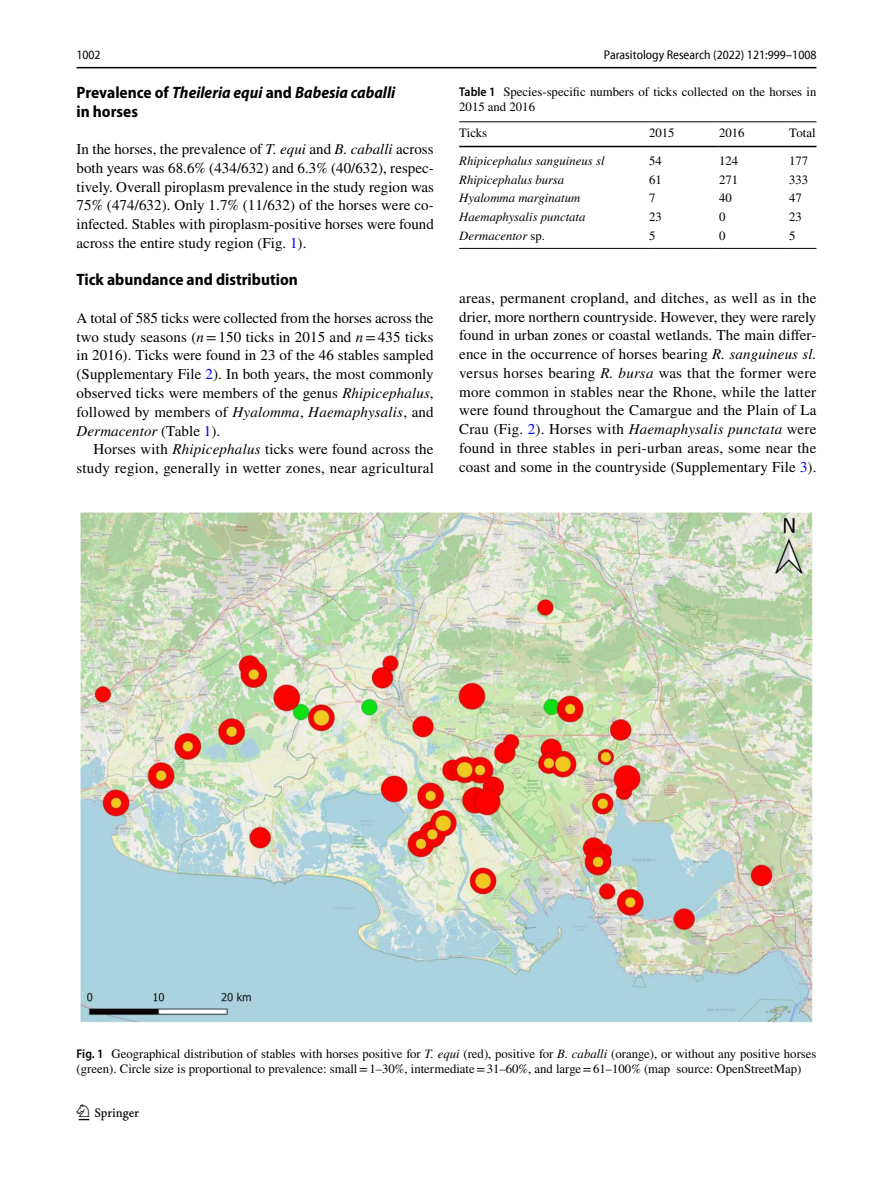
<style>
.page{position:relative;width:893px;height:1187px;background:#fff}
.page>*{position:absolute;margin:0;border:0;box-sizing:border-box;transform-origin:0 0}
.t1{font:22.5px "Springnew Regular 2";color:#000}
.t2{font:italic 700 semi-condensed 16.5px/18.8px "Myriad Pro";color:#000}
.t3{font:700 semi-condensed 16.5px "Myriad Pro";color:#000}
.t4{font:15px/18.8px "STIX";letter-spacing:.01em;color:#000;text-align:justify}
.t5{font:12.75px/15px "STIX";color:#000}
.t6{font:italic 12.75px "STIX";color:#000}
.t7{font:semi-condensed 12.75px "Myriad Pro Unic";color:#000}
.s1{font-style:normal}
.s2{font-style:italic}
.s3{color:#00f}
.s4{font-family:"Myriad Pro";font-weight:600;font-stretch:semi-condensed}
</style>
<div class="page">
<hr style="left:77px;top:67px;width:739px;height:1px;background:#000">
<img style="left:81px;top:512px;width:731px;height:510px">
<hr style="left:459px;top:121px;width:190px;height:1px;background:#000">
<hr style="left:459px;top:146px;width:190px;height:1px;background:#000">
<hr style="left:649px;top:121px;width:70px;height:1px;background:#000">
<hr style="left:649px;top:146px;width:70px;height:1px;background:#000">
<hr style="left:719px;top:121px;width:70px;height:1px;background:#000">
<hr style="left:719px;top:146px;width:70px;height:1px;background:#000">
<svg style="left:789px;top:121px;width:27px;height:1px"></svg>
<svg style="left:789px;top:146px;width:27px;height:1px"></svg>
<hr style="left:459px;top:248px;width:190px;height:1px;background:#000">
<hr style="left:649px;top:248px;width:70px;height:1px;background:#000">
<hr style="left:719px;top:248px;width:70px;height:1px;background:#000">
<svg style="left:789px;top:248px;width:27px;height:1px"></svg>
<p class="t7" style="left:76px;top:50px;width:26px">1002</p>
<p class="t2" style="left:77px;top:82px;width:320px"><span class="s1">Prevalence of</span> Theileria equi <span class="s1">and</span> Babesia caballi <span class="s1">in horses</span></p>
<p class="t4" style="left:77px;top:141px;width:359px">In the horses, the prevalence of <span class="s2">T. equi</span> and <span class="s2">B. caballi</span> across both years was 68.6% (434/632) and 6.3% (40/632), respec&shy;tively. Overall piroplasm prevalence in the study region was 75% (474/632). Only 1.7% (11/632) of the horses were co&shy;infected. Stables with piroplasm-positive horses were found across the entire study region (Fig. <span class="s3">1</span>).</p>
<p class="t3" style="left:77px;top:271px;width:223px">Tick abundance and distribution</p>
<p class="t4" style="left:77px;top:309px;width:359px">A total of 585 ticks were collected from the horses across the two study seasons (<span class="s2">n</span>=150 ticks in 2015 and <span class="s2">n</span>=435 ticks in 2016). Ticks were found in 23 of the 46 stables sampled (Supplementary File <span class="s3">2</span>). In both years, the most commonly observed ticks were members of the genus <span class="s2">Rhipicephalus</span>, followed by members of <span class="s2">Hyalomma</span>, <span class="s2">Haemaphysalis</span>, and <span class="s2">Dermacentor</span> (Table <span class="s3">1</span>).</p>
<p class="t4" style="left:77px;top:441px;width:359px;text-align:right">Horses with <span class="s2">Rhipicephalus</span> ticks were found across the study region, generally in wetter zones, near agricultural</p>
<p class="t7" style="left:604px;top:50px;width:214px">Parasitology Research (2022) 121:999–1008</p>
<p class="t5" style="left:459px;top:85px;width:359px"><span class="s4">Table 1</span> Species-specific numbers of ticks collected on the horses in<br>2015 and 2016</p>
<p class="t5" style="left:459px;top:126px;width:29px">Ticks</p>
<p class="t5" style="left:649px;top:126px;width:27px">2015</p>
<p class="t5" style="left:719px;top:126px;width:27px">2016</p>
<p class="t5" style="left:789px;top:126px;width:28px">Total</p>
<p class="t6" style="left:459px;top:152px;width:147px">Rhipicephalus sanguineus sl</p>
<p class="t5" style="left:649px;top:154px;width:14px">54</p>
<p class="t5" style="left:719px;top:154px;width:21px">124</p>
<p class="t5" style="left:789px;top:154px;width:21px">177</p>
<p class="t6" style="left:459px;top:170px;width:107px">Rhipicephalus bursa</p>
<p class="t5" style="left:649px;top:173px;width:14px">61</p>
<p class="t5" style="left:719px;top:173px;width:21px">271</p>
<p class="t5" style="left:789px;top:173px;width:21px">333</p>
<p class="t6" style="left:459px;top:189px;width:123px">Hyalomma marginatum</p>
<p class="t5" style="left:649px;top:191px;width:8px">7</p>
<p class="t5" style="left:719px;top:191px;width:14px">40</p>
<p class="t5" style="left:789px;top:191px;width:14px">47</p>
<p class="t6" style="left:459px;top:208px;width:128px">Haemaphysalis punctata</p>
<p class="t5" style="left:649px;top:210px;width:14px">23</p>
<p class="t5" style="left:719px;top:210px;width:8px">0</p>
<p class="t5" style="left:789px;top:210px;width:14px">23</p>
<p class="t6" style="left:459px;top:227px;width:87px">Dermacentor <span class="s1">sp.</span></p>
<p class="t5" style="left:649px;top:229px;width:8px">5</p>
<p class="t5" style="left:719px;top:229px;width:8px">0</p>
<p class="t5" style="left:789px;top:229px;width:8px">5</p>
<p class="t4" style="left:459px;top:289px;width:359px">areas, permanent cropland, and ditches, as well as in the drier, more northern countryside. However, they were rarely found in urban zones or coastal wetlands. The main differ&shy;ence in the occurrence of horses bearing <span class="s2">R. sanguineus sl. </span>versus horses bearing <span class="s2">R. bursa</span> was that the former were more common in stables near the Rhone, while the latter were found throughout the Camargue and the Plain of La Crau (Fig. <span class="s3">2</span>). Horses with <span class="s2">Haemaphysalis punctata</span> were found in three stables in peri-urban areas, some near the coast and some in the countryside (Supplementary File <span class="s3">3</span>).</p>
<p class="t5" style="left:77px;top:1046px;width:741px"><span class="s4">Fig. 1</span> Geographical distribution of stables with horses positive for <span class="s2">T. equi</span> (red), positive for <span class="s2">B. caballi</span> (orange), or without any positive horses (green). Circle size is proportional to prevalence: small=1–30%, intermediate=31–60%, and large=61–100% (map source: OpenStreetMap)</p>
<h1 class="t1" style="left:79px;top:1104px;width:62px">1 3</h1>
</div>
